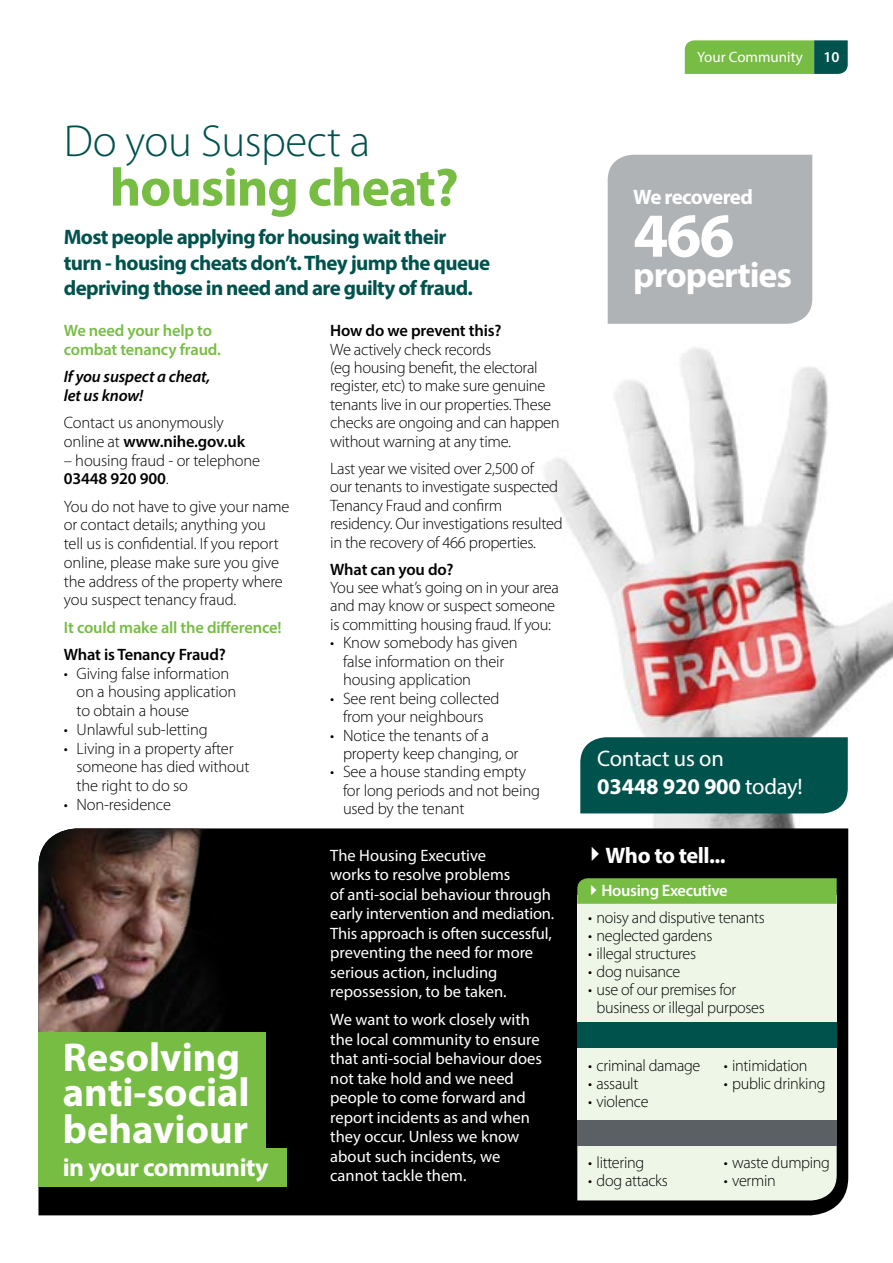
<style>
.page{position:relative;width:893px;height:1263px;background:#fff}
.page>*{position:absolute;margin:0;border:0;box-sizing:border-box;transform-origin:0 0}
.t1{font:700 63px "Myriad Pro";color:#fff}
.t2{font:700 54px "Myriad Pro";letter-spacing:-.02em;color:#77bd43}
.t3{font:300 45px "Myriad Pro";letter-spacing:-.01em;color:#00524c}
.t4{font:700 40.5px/36px "Myriad Pro";color:#fff}
.t5{font:700 36px "Myriad Pro";letter-spacing:-.03em;color:#fff}
.t6{font:700 25.5px "Myriad Pro";letter-spacing:-.02em;color:#fff}
.t7{font:22.5px/28px "Myriad Pro";letter-spacing:-.01em;color:#fff}
.t8{font:700 22.5px "Myriad Pro";letter-spacing:-.025em;color:#fff}
.t9{font:700 21px/25.2px "Myriad Pro";letter-spacing:-.03em;color:#00524c}
.t10{font:700 21px "Myriad Pro";letter-spacing:-.04em;color:#fff}
.t11{font:300 16.5px/18.5px "Myriad Pro";letter-spacing:-.02em;color:#000}
.t12{font:16.5px/19.5px "Myriad Pro";color:#fff}
.t13{font:600 16.5px "Myriad Pro";letter-spacing:-.01em;color:#000}
.t14{font:600 16.5px "Myriad Pro";letter-spacing:-.01em;color:#77bd43}
.t15{font:italic 600 16.5px "Myriad Pro";letter-spacing:-.01em;color:#000}
.t16{font:600 16.5px "Myriad Pro";letter-spacing:-.02em;color:#fff}
.t17{font:15px "Myriad Pro";color:#fff}
.t18{font:600 15px "Myriad Pro";color:#fff}
.s1{font-weight:300}
.s2{font-weight:700}
</style>
<div class="page">
<img style="left:545px;top:347px;width:348px;height:488px">
<div style="left:580px;top:737px;width:268px;height:76px;background:#00524c"></div>
<div style="left:38px;top:828px;width:810px;height:387px;background:#000"></div>
<img style="left:38px;top:828px;width:294px;height:307px">
<div style="left:38px;top:1033px;width:228px;height:144px;background:#77bd43"></div>
<div style="left:38px;top:1148px;width:249px;height:39px;background:#77bd43"></div>
<div style="left:608px;top:155px;width:204px;height:169px;background:#b0b3b6"></div>
<div style="left:577px;top:895px;width:260px;height:131px;background:#eef6e7"></div>
<svg style="left:577px;top:878px;width:260px;height:26px;background:#76ba43"></svg>
<div style="left:577px;top:1013px;width:260px;height:122px;background:#eef6e7"></div>
<div style="left:577px;top:1145px;width:260px;height:55px;background:#eef6e7"></div>
<div style="left:577px;top:1022px;width:260px;height:26px;background:#00524c"></div>
<div style="left:577px;top:1120px;width:260px;height:25px;background:#5b6064"></div>
<svg style="left:685px;top:40px;width:163px;height:34px;background:#62a948"></svg>
<h1 class="t3" style="left:64px;top:114px;width:308px">Do you Suspect a</h1>
<h1 class="t2" style="left:110px;top:152px;width:351px">housing cheat?</h1>
<h1 class="t9" style="left:64px;top:224px;width:428px">Most people applying for housing wait their<br>turn - housing cheats don’t. They jump the queue depriving those in need and are guilty of fraud.</h1>
<p class="t14" style="left:64px;top:320px;width:150px">We need your help to</p>
<p class="t13" style="left:330px;top:320px;width:173px">How do we prevent this?</p>
<p class="t14" style="left:64px;top:339px;width:159px">combat tenancy fraud.</p>
<p class="t11" style="left:330px;top:340px;width:209px">We actively check records<br>(eg housing benefit, the electoral</p>
<p class="t15" style="left:64px;top:366px;width:148px">If you suspect a cheat,</p>
<p class="t11" style="left:330px;top:377px;width:217px">register, etc) to make sure genuine</p>
<p class="t15" style="left:64px;top:385px;width:81px">let us know!</p>
<p class="t11" style="left:330px;top:395px;width:222px">tenants live in our properties. These</p>
<p class="t11" style="left:64px;top:413px;width:161px">Contact us anonymously</p>
<p class="t11" style="left:330px;top:413px;width:231px">checks are ongoing and can happen</p>
<p class="t13" style="left:64px;top:431px;width:183px"><span class="s1">online at</span> www.nihe.gov.uk</p>
<p class="t11" style="left:330px;top:432px;width:182px">without warning at any time.</p>
<p class="t11" style="left:64px;top:451px;width:198px">– housing fraud - or telephone</p>
<p class="t11" style="left:330px;top:459px;width:205px">Last year we visited over 2,500 of</p>
<p class="t13" style="left:64px;top:468px;width:106px">03448 920 900<span class="s1">.</span></p>
<p class="t11" style="left:330px;top:477px;width:229px">our tenants to investigate suspected</p>
<p class="t11" style="left:64px;top:497px;width:227px">You do not have to give your name</p>
<p class="t11" style="left:330px;top:496px;width:173px">Tenancy Fraud and confirm</p>
<p class="t11" style="left:64px;top:516px;width:204px">or contact details; anything you</p>
<p class="t11" style="left:330px;top:514px;width:234px">residency. Our investigations resulted</p>
<p class="t11" style="left:64px;top:534px;width:216px">tell us is confidential. If you report</p>
<p class="t11" style="left:330px;top:533px;width:207px">in the recovery of 466 properties.</p>
<p class="t11" style="left:64px;top:553px;width:217px">online, please make sure you give</p>
<p class="t13" style="left:330px;top:558px;width:125px">What can you do?</p>
<p class="t11" style="left:64px;top:572px;width:221px">the address of the property where</p>
<p class="t11" style="left:330px;top:578px;width:230px">You see what’s going on in your area</p>
<p class="t11" style="left:64px;top:590px;width:174px">you suspect tenancy fraud.</p>
<p class="t11" style="left:330px;top:596px;width:226px">and may know or suspect someone</p>
<p class="t14" style="left:64px;top:617px;width:219px">It could make all the difference!</p>
<p class="t11" style="left:330px;top:615px;width:222px">is committing housing fraud. If you:</p>
<p class="t11" style="left:330px;top:633px;width:189px">• Know somebody has given</p>
<p class="t13" style="left:64px;top:644px;width:164px">What is Tenancy Fraud?</p>
<p class="t11" style="left:343px;top:652px;width:163px">false information on their</p>
<p class="t11" style="left:64px;top:664px;width:167px">• Giving false information</p>
<p class="t11" style="left:343px;top:670px;width:130px">housing application</p>
<p class="t11" style="left:77px;top:682px;width:161px">on a housing application</p>
<p class="t11" style="left:330px;top:689px;width:171px">• See rent being collected</p>
<p class="t11" style="left:77px;top:701px;width:114px">to obtain a house</p>
<p class="t11" style="left:343px;top:707px;width:142px">from your neighbours</p>
<p class="t11" style="left:64px;top:720px;width:145px">• Unlawful sub-letting</p>
<p class="t11" style="left:330px;top:726px;width:160px">• Notice the tenants of a</p>
<p class="t11" style="left:64px;top:739px;width:171px">• Living in a property after</p>
<p class="t11" style="left:343px;top:744px;width:177px">property keep changing, or</p>
<p class="t11" style="left:77px;top:757px;width:174px">someone has died without</p>
<p class="t11" style="left:330px;top:762px;width:197px">• See a house standing empty</p>
<p class="t11" style="left:77px;top:776px;width:113px">the right to do so</p>
<p class="t11" style="left:343px;top:781px;width:198px">for long periods and not being</p>
<p class="t11" style="left:64px;top:795px;width:109px">• Non-residence</p>
<p class="t11" style="left:343px;top:799px;width:123px">used by the tenant</p>
<p class="t4" style="left:63px;top:1038px;width:188px">Resolving anti-social behaviour</p>
<p class="t6" style="left:63px;top:1151px;width:207px">in your community</p>
<p class="t12" style="left:330px;top:845px;width:226px">The Housing Executive<br>works to resolve problems<br>of anti-social behaviour through early intervention and mediation.<br>This approach is often successful, preventing the need for more serious action, including repossession, to be taken.</p>
<p class="t12" style="left:330px;top:1009px;width:213px">We want to work closely with the local community to ensure that anti-social behaviour does not take hold and we need people to come forward and report incidents as and when they occur. Unless we know about such incidents, we cannot tackle them.</p>
<p class="t17" style="left:697px;top:48px;width:107px">Your Community</p>
<p class="t18" style="left:823px;top:47px;width:18px">10</p>
<p class="t10" style="left:633px;top:183px;width:121px">We recovered</p>
<p class="t1" style="left:633px;top:194px;width:103px">466</p>
<p class="t5" style="left:633px;top:251px;width:160px">properties</p>
<p class="t7" style="left:597px;top:744px;width:207px">Contact us on<br><span class="s2">03448 920 900</span> today!</p>
<p class="t8" style="left:584px;top:841px;width:144px">✔Who to tell...</p>
<p class="t16" style="left:585px;top:880px;width:144px">✔Housing Executive</p>
<p class="t11" style="left:588px;top:908px;width:178px">• noisy and disputive tenants</p>
<p class="t11" style="left:588px;top:926px;width:126px">• neglected gardens</p>
<p class="t11" style="left:588px;top:944px;width:110px">• illegal structures</p>
<p class="t11" style="left:588px;top:962px;width:94px">• dog nuisance</p>
<p class="t11" style="left:597px;top:981px;width:170px;line-height:18px;text-indent:-9px">• use of our premises for business or illegal purposes</p>
<p class="t11" style="left:588px;top:1056px;width:114px">• criminal damage</p>
<p class="t11" style="left:724px;top:1056px;width:85px">• intimidation</p>
<p class="t11" style="left:588px;top:1074px;width:52px">• assault</p>
<p class="t11" style="left:724px;top:1074px;width:103px">• public drinking</p>
<p class="t11" style="left:588px;top:1092px;width:62px">• violence</p>
<p class="t11" style="left:588px;top:1153px;width:58px">• littering</p>
<p class="t11" style="left:724px;top:1153px;width:108px">• waste dumping</p>
<p class="t11" style="left:588px;top:1171px;width:81px">• dog attacks</p>
<p class="t11" style="left:724px;top:1171px;width:54px">• vermin</p>
</div>
